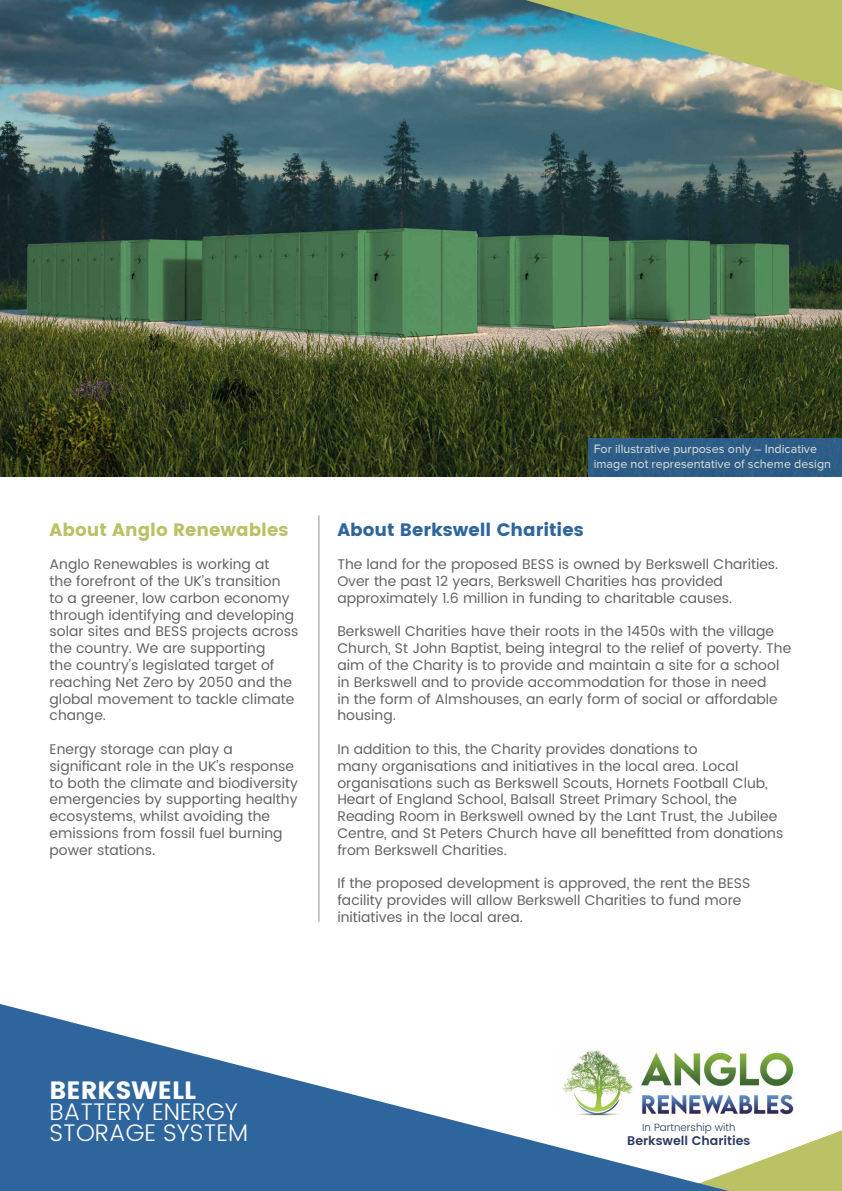
<style>
.page{position:relative;width:842px;height:1191px;background:#fff}
.page>*{position:absolute;margin:0;border:0;box-sizing:border-box;transform-origin:0 0}
.t1{font:25px "Poppins";color:#fff}
.t2{font:300 24px/21px "Poppins";color:#fff}
.t3{font:18px "Poppins";color:#2e659c}
.t4{font:18px "Poppins";color:#bac265}
.t5{font:14px/16.8px "Poppins";color:#636363}
.t6{font:12.5px/15px "Proxima Nova";color:#fff}
.t7{font:600 12.5px "Poppins";color:#293b5e}
.t8{font:300 10.5px "Poppins";color:#293b5e}
</style>
<div class="page">
<img style="left:0;top:0;width:842px;height:476px">
<svg style="left:729px;top:1130px;width:113px;height:61px"></svg>
<svg style="left:0;top:1004px;width:729px;height:187px;fill:#2e659c"></svg>
<svg style="left:525px;top:0;width:317px;height:91px;background:#a8ba8a"></svg>
<img style="left:559px;top:1046px;width:236px;height:72px">
<hr style="left:319px;top:515px;width:1px;height:407px;background:#939393">
<div style="left:588px;top:438px;width:254px;height:38px;background:#2d5d87"></div>
<p class="t4" style="left:50px;top:519px;width:240px">About Anglo Renewables</p>
<p class="t5" style="left:50px;top:556px;width:250px">Anglo Renewables is working at<br>the forefront of the UK’s transition<br>to a greener, low carbon economy through identifying and developing solar sites and BESS projects across the country. We are supporting<br>the country’s legislated target of reaching Net Zero by 2050 and the global movement to tackle climate change.</p>
<p class="t5" style="left:50px;top:741px;width:250px">Energy storage can play a significant role in the UK’s response to both the climate and biodiversity emergencies by supporting healthy ecosystems, whilst avoiding the emissions from fossil fuel burning power stations.</p>
<p class="t6" style="left:594px;top:441px;width:239px">For illustrative purposes only – Indicative image not representative of scheme design</p>
<p class="t3" style="left:337px;top:519px;width:248px">About Berkswell Charities</p>
<p class="t5" style="left:337px;top:556px;width:443px">The land for the proposed BESS is owned by Berkswell Charities.<br>Over the past 12 years, Berkswell Charities has provided approximately 1.6 million in funding to charitable causes.</p>
<p class="t5" style="left:337px;top:623px;width:455px">Berkswell Charities have their roots in the 1450s with the village Church, St John Baptist, being integral to the relief of poverty. The aim of the Charity is to provide and maintain a site for a school in Berkswell and to provide accommodation for those in need<br>in the form of Almshouses, an early form of social or affordable housing.</p>
<p class="t5" style="left:337px;top:741px;width:447px">In addition to this, the Charity provides donations to<br>many organisations and initiatives in the local area. Local organisations such as Berkswell Scouts, Hornets Football Club, Heart of England School, Balsall Street Primary School, the Reading Room in Berkswell owned by the Lant Trust, the Jubilee Centre, and St Peters Church have all benefitted from donations from Berkswell Charities.</p>
<p class="t5" style="left:337px;top:875px;width:414px">If the proposed development is approved, the rent the BESS facility provides will allow Berkswell Charities to fund more initiatives in the local area.</p>
<h1 class="t1" style="left:50px;top:1075px;width:148px">BERKSWELL</h1>
<h2 class="t2" style="left:50px;top:1101px;width:200px">BATTERY ENERGY<br>STORAGE SYSTEM</h2>
<p class="t8" style="left:642px;top:1119px;width:95px">In Partnership with</p>
<p class="t7" style="left:627px;top:1131px;width:125px">Berkswell Charities</p>
</div>
